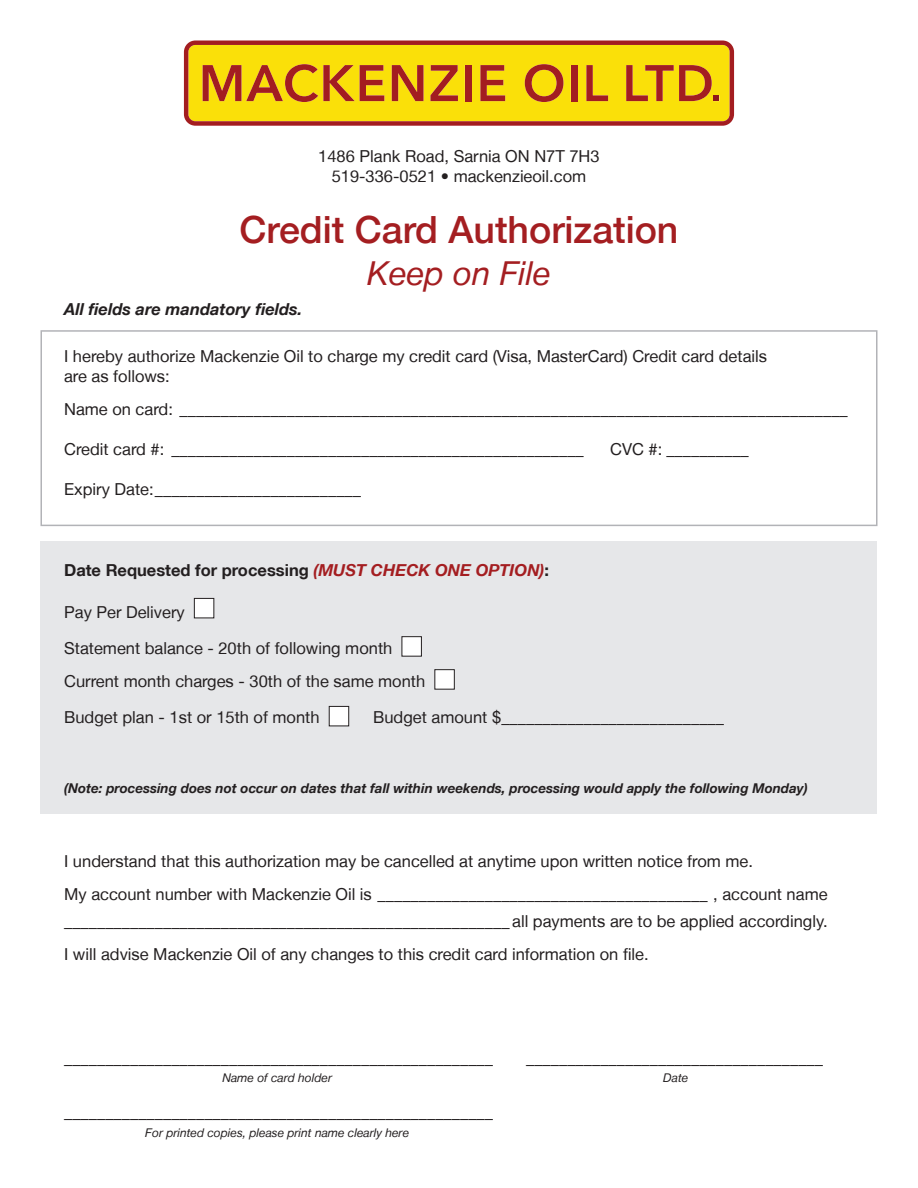
<style>
.page{position:relative;width:918px;height:1188px;background:#fff}
.page>*{position:absolute;margin:0;border:0;box-sizing:border-box;transform-origin:0 0}
.t1{font:500 37.5px "Helvetica Neue LT";color:#a41e21}
.t2{font:italic 33px "Helvetica Neue LT";color:#a41e21}
.t3{font:16.5px/19.8px "Helvetica Neue LT";color:#231f20}
.t4{font:700 16.5px "Helvetica Neue LT";color:#231f20}
.t5{font:italic 700 16.5px "Helvetica Neue LT";color:#231f20}
.t6{font:italic 700 13.5px "Helvetica Neue LT";color:#231f20}
.t7{font:italic 12px "Helvetica Neue LT";color:#231f20}
.s1{font-style:italic;color:#a41e21}
</style>
<div class="page">
<div style="left:40px;top:330px;width:838px;height:196px;border:2px solid #b2b3b7"></div>
<div style="left:40px;top:541px;width:838px;height:272px;background:#e6e7e9"></div>
<div style="left:194px;top:598px;width:20px;height:20px;background:#fff"></div>
<div style="left:194px;top:598px;width:20px;height:20px;border:1px solid #231f20"></div>
<div style="left:402px;top:637px;width:19px;height:19px;background:#fff"></div>
<div style="left:402px;top:636px;width:20px;height:21px;border:1px solid #231f20"></div>
<div style="left:435px;top:670px;width:19px;height:19px;background:#fff"></div>
<div style="left:434px;top:669px;width:21px;height:21px;border:1px solid #231f20"></div>
<div style="left:329px;top:706px;width:20px;height:20px;background:#fff"></div>
<div style="left:329px;top:706px;width:20px;height:20px;border:1px solid #231f20"></div>
<svg style="left:184px;top:40px;width:550px;height:86px;background:#ad3637"></svg>
<svg style="left:188px;top:45px;width:542px;height:76px;background:#eabc0f"></svg>
<p class="t3" style="left:318px;top:146px;width:283px">1486 Plank Road, Sarnia ON N7T 7H3</p>
<p class="t3" style="left:332px;top:166px;width:256px">519-336-0521 • mackenzieoil.com</p>
<p class="t1" style="left:239px;top:207px;width:441px">Credit Card Authorization</p>
<p class="t2" style="left:367px;top:253px;width:185px">Keep on File</p>
<p class="t5" style="left:64px;top:299px;width:240px">All fields are mandatory fields.</p>
<p class="t3" style="left:64px;top:346px;width:705px">I hereby authorize Mackenzie Oil to charge my credit card (Visa, MasterCard) Credit card details are as follows:</p>
<p class="t3" style="left:64px;top:399px;width:785px">Name on card: _________________________________________________________________________________</p>
<p class="t3" style="left:64px;top:439px;width:521px">Credit card #: __________________________________________________</p>
<p class="t3" style="left:610px;top:439px;width:140px">CVC #: __________</p>
<p class="t3" style="left:64px;top:479px;width:298px">Expiry Date:_________________________</p>
<p class="t4" style="left:64px;top:559px;width:486px">Date Requested for processing <span class="s1">(MUST CHECK ONE OPTION)</span>:</p>
<p class="t3" style="left:64px;top:602px;width:122px">Pay Per Delivery</p>
<p class="t3" style="left:64px;top:638px;width:330px">Statement balance - 20th of following month</p>
<p class="t3" style="left:64px;top:671px;width:363px">Current month charges - 30th of the same month</p>
<p class="t3" style="left:64px;top:707px;width:257px">Budget plan - 1st or 15th of month</p>
<p class="t3" style="left:373px;top:707px;width:353px">Budget amount $___________________________</p>
<p class="t6" style="left:64px;top:780px;width:745px">(Note: processing does not occur on dates that fall within weekends, processing would apply the following Monday)</p>
<p class="t3" style="left:64px;top:851px;width:690px">I understand that this authorization may be cancelled at anytime upon written notice from me.</p>
<p class="t3" style="left:64px;top:880px;width:765px;line-height:27px">My account number with Mackenzie Oil is ________________________________________ , account name ______________________________________________________ all payments are to be applied accordingly.</p>
<p class="t3" style="left:64px;top:944px;width:586px">I will advise Mackenzie Oil of any changes to this credit card information on file.</p>
<p class="t3" style="left:64px;top:1048px;width:430px">____________________________________________________</p>
<p class="t3" style="left:526px;top:1048px;width:298px">____________________________________</p>
<p class="t7" style="left:222px;top:1071px;width:111px">Name of card holder</p>
<p class="t3" style="left:64px;top:1102px;width:430px">____________________________________________________</p>
<p class="t7" style="left:145px;top:1126px;width:265px">For printed copies, please print name clearly here</p>
<p class="t7" style="left:663px;top:1071px;width:26px">Date</p>
</div>
